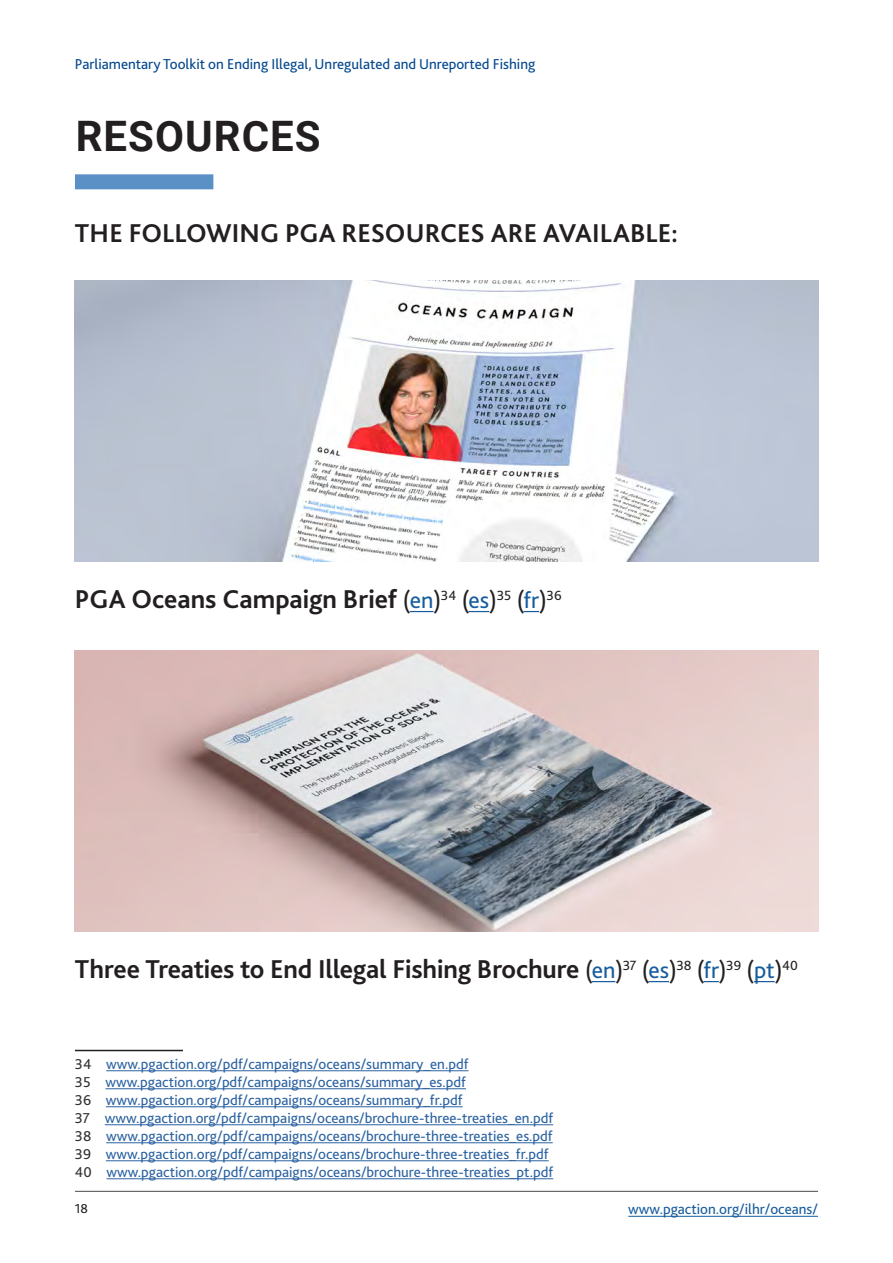
<style>
.page{position:relative;width:893px;height:1263px;background:#fff}
.page>*{position:absolute;margin:0;border:0;box-sizing:border-box;transform-origin:0 0}
.Headline{font:700 42px "Roboto";letter-spacing:.025em;color:#231f20}
.Headline-2{font:700 27px "Bliss 2";letter-spacing:-.005em;color:#231f20}
.Footnotes{font:15px "Bliss 2";color:#2b62a1}
.t1{font:15px "Bliss 2";color:#02478e}
.t2{font:15px "Bliss 2";color:#175d9e}
.t3{font:13.5px "Bliss 2";color:#231f20}
.s1{font-weight:400;font-size:24px}
.s2{font-weight:400;font-size:24px;color:#175d9e}
.s3{color:#312f30}
</style>
<div class="page">
<hr style="left:628px;top:1216px;width:190px;height:1px;background:#175d9e">
<hr style="left:75px;top:1191px;width:743px;height:1px;background:#4b4c4d">
<div style="left:75px;top:174px;width:138px;height:15px;background:#5b90c7"></div>
<svg style="left:410px;top:611px;width:23px;height:1px"></svg>
<svg style="left:469px;top:611px;width:20px;height:1px"></svg>
<svg style="left:523px;top:611px;width:16px;height:1px"></svg>
<svg style="left:592px;top:981px;width:23px;height:1px"></svg>
<svg style="left:648px;top:981px;width:21px;height:1px"></svg>
<svg style="left:703px;top:981px;width:16px;height:1px"></svg>
<svg style="left:754px;top:981px;width:21px;height:1px"></svg>
<hr style="left:75px;top:1050px;width:108px;height:1px;background:#231f20">
<hr style="left:106px;top:1070px;width:362px;height:1px;background:#2b62a1">
<hr style="left:105px;top:1088px;width:361px;height:1px;background:#2b62a1">
<hr style="left:106px;top:1106px;width:357px;height:1px;background:#2b62a1">
<hr style="left:105px;top:1124px;width:448px;height:1px;background:#2b62a1">
<hr style="left:106px;top:1142px;width:447px;height:1px;background:#2b62a1">
<hr style="left:106px;top:1160px;width:443px;height:1px;background:#2b62a1">
<hr style="left:107px;top:1178px;width:446px;height:1px;background:#2b62a1">
<img style="left:75px;top:281px;width:743px;height:280px">
<img style="left:75px;top:651px;width:743px;height:280px">
<p class="t1" style="left:75px;top:55px;width:462px">Parliamentary Toolkit on Ending Illegal, Unregulated and Unreported Fishing</p>
<p class="Headline" style="left:76px;top:106px;width:247px">RESOURCES</p>
<p class="Headline-2" style="left:75px;top:216px;width:604px">THE FOLLOWING PGA RESOURCES ARE AVAILABLE:</p>
<p class="Headline-2" style="left:75px;top:582px;width:488px">PGA Oceans Campaign Brief <span class="s1">(</span><span class="s2">en</span><span class="s1">)</span><sup>34</sup> <span class="s1">(</span><span class="s2">es</span><span class="s1">)</span><sup>35</sup> <span class="s1">(</span><span class="s2">fr</span><span class="s1">)</span><sup>36</sup></p>
<p class="Headline-2" style="left:75px;top:952px;width:724px">Three Treaties to End Illegal Fishing Brochure <span class="s1">(</span><span class="s2">en</span><span class="s1">)</span><sup>37</sup> <span class="s1">(</span><span class="s2">es</span><span class="s1">)</span><sup>38</sup> <span class="s1">(</span><span class="s2">fr</span><span class="s1">)</span><sup>39</sup> <span class="s1">(</span><span class="s2">pt</span><span class="s1">)</span><sup>40</sup></p>
<p class="Footnotes" style="left:75px;top:1054px;width:395px"><span class="s3">34</span> www.pgaction.org/pdf/campaigns/oceans/summary_en.pdf</p>
<p class="Footnotes" style="left:75px;top:1072px;width:392px"><span class="s3">35</span> www.pgaction.org/pdf/campaigns/oceans/summary_es.pdf</p>
<p class="Footnotes" style="left:75px;top:1090px;width:389px"><span class="s3">36</span> www.pgaction.org/pdf/campaigns/oceans/summary_fr.pdf</p>
<p class="Footnotes" style="left:75px;top:1108px;width:480px"><span class="s3">37</span> www.pgaction.org/pdf/campaigns/oceans/brochure-three-treaties_en.pdf</p>
<p class="Footnotes" style="left:75px;top:1126px;width:479px"><span class="s3">38</span> www.pgaction.org/pdf/campaigns/oceans/brochure-three-treaties_es.pdf</p>
<p class="Footnotes" style="left:75px;top:1144px;width:475px"><span class="s3">39</span> www.pgaction.org/pdf/campaigns/oceans/brochure-three-treaties_fr.pdf</p>
<p class="Footnotes" style="left:75px;top:1162px;width:480px"><span class="s3">40</span> www.pgaction.org/pdf/campaigns/oceans/brochure-three-treaties_pt.pdf</p>
<p class="t3" style="left:75px;top:1200px;width:15px">18</p>
<p class="t2" style="left:628px;top:1200px;width:191px">www.pgaction.org/ilhr/oceans/</p>
</div>
